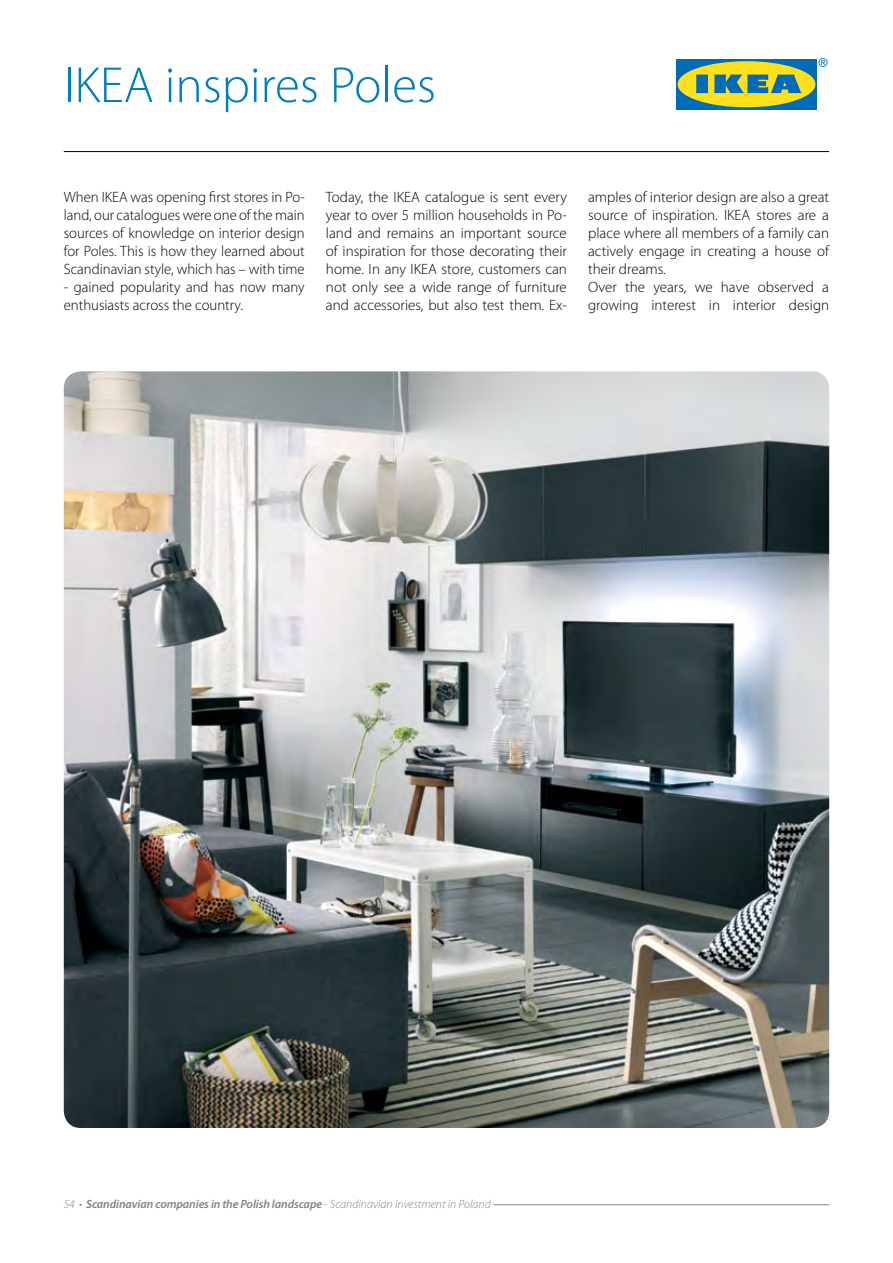
<style>
.page{position:relative;width:893px;height:1263px;background:#fff}
.page>*{position:absolute;margin:0;border:0;box-sizing:border-box;transform-origin:0 0}
.t1{font:300 51px "Myriad Pro";color:#007dbe}
.t2{font:300 15px/18px "Myriad Pro";color:#000;text-align:justify}
.t3{font:italic 600 12px "Myriad Pro";letter-spacing:-.01em;color:#808285}
.s1{font-weight:300}
</style>
<div class="page">
<hr style="left:493px;top:1204px;width:336px;height:1px;background:#808285">
<hr style="left:64px;top:151px;width:765px;height:1px;background:#000">
<img style="left:64px;top:371px;width:765px;height:757px">
<div style="left:676px;top:59px;width:141px;height:51px;background:#006bb6"></div>
<div style="left:678px;top:61px;width:137px;height:46px;background:#ffe01c;border-radius:50%"></div>
<svg style="left:818px;top:58px;width:9px;height:9px"></svg>
<svg style="left:696px;top:75px;width:106px;height:18px"></svg>
<h1 class="t1" style="left:64px;top:57px;width:374px">IKEA inspires Poles</h1>
<p class="t2" style="left:64px;top:188px;width:242px">When IKEA was opening first stores in Po&shy;land, our catalogues were one of the main sources of knowledge on interior design for Poles. This is how they learned about Scandinavian style, which has – with time</p>
<p class="t2" style="left:64px;top:278px;width:242px">- gained popularity and has now many enthusiasts across the country.</p>
<p class="t2" style="left:326px;top:188px;width:242px">Today, the IKEA catalogue is sent every year to over 5 million households in Po&shy;land and remains an important source of inspiration for those decorating their home. In any IKEA store, customers can not only see a wide range of furniture and accessories, but also test them. Ex-</p>
<p class="t2" style="left:588px;top:188px;width:242px;text-align:left">amples of interior design are also a great source of inspiration. IKEA stores are a place where all members of a family can actively engage in creating a house of their dreams.<br>Over the years, we have observed a growing interest in interior design</p>
<p class="t3" style="left:64px;top:1196px;width:429px"><span class="s1">54 •</span> Scandinavian companies in the Polish landscape <span class="s1">- Scandinavian investment in Poland</span></p>
</div>
